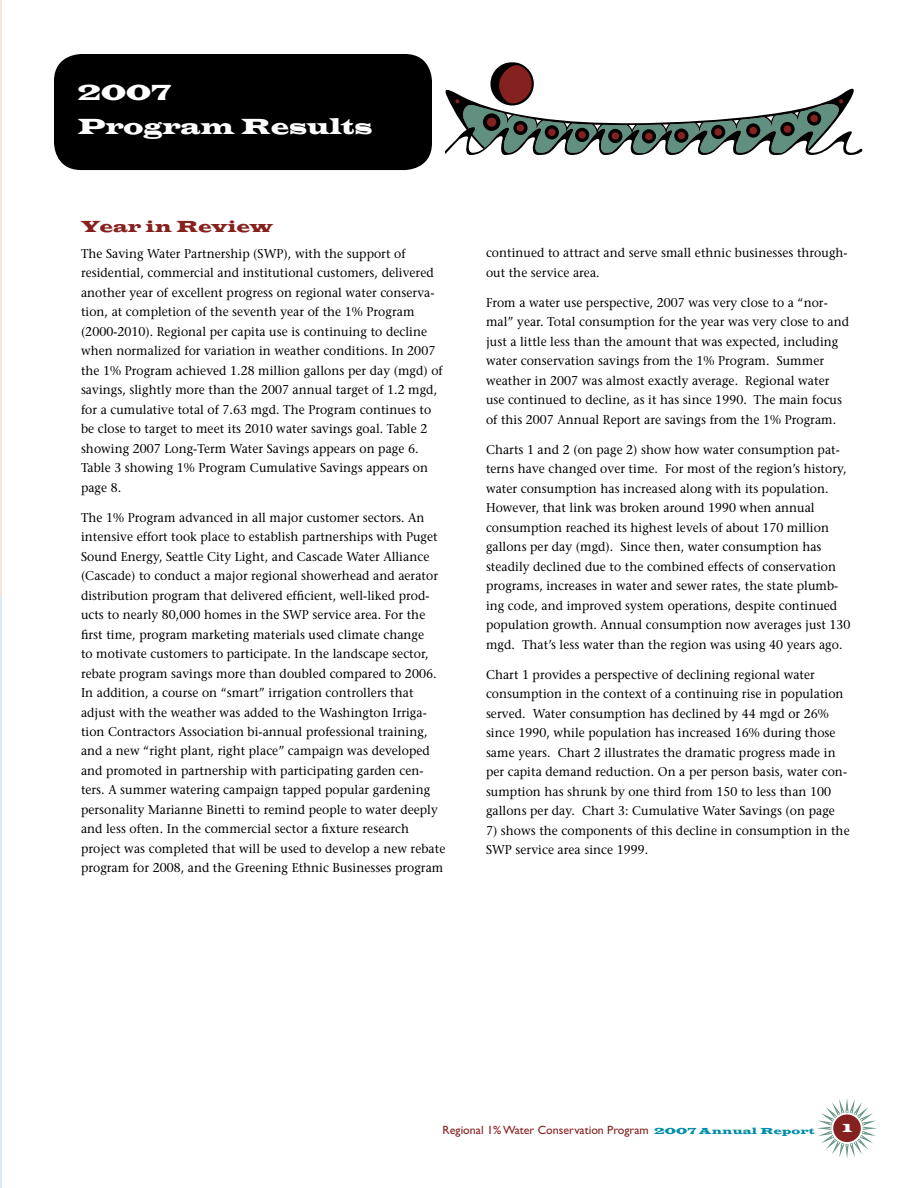
<style>
.page{position:relative;width:918px;height:1188px;background:#fff}
.page>*{position:absolute;margin:0;border:0;box-sizing:border-box;transform-origin:0 0}
.t1{font:22.5px/34.5px "Latin Wide";letter-spacing:.005em;color:#fff;scale:.9 1}
.t2{font:16.5px "Latin Wide";letter-spacing:.005em;color:#85211f;scale:.9 1}
.t3{font:12.75px/19.5px "Stone Serif";letter-spacing:.005em;color:#000;scale:.95 1}
.t4{font:12px "Gill Sans";color:#85211f}
.t5{font:12px "Latin Wide";color:#fff}
.s1{font-family:"Latin Wide";font-size:9px;color:#008da8}
</style>
<div class="page">
<svg style="left:817px;top:1098px;width:60px;height:60px"></svg>
<hr style="left:0;top:0;width:1px;height:594px;background:#f7e6d8">
<hr style="left:0;top:594px;width:1px;height:594px;background:#dbecf0">
<svg style="left:426px;top:63px;width:437px;height:92px"></svg>
<div style="left:408px;top:150px;width:37px;height:42px;background:#fff"></div>
<div style="left:54px;top:54px;width:378px;height:116px;background:#000;border-radius:27px"></div>
<h1 class="t1" style="left:78px;top:75px;width:329px">2007<br>Program Results</h1>
<p class="t2" style="left:81px;top:216px;width:215px">Year in Review</p>
<p class="t3" style="left:81px;top:243px;width:382px">The Saving Water Partnership (SWP), with the support of residential, commercial and institutional customers, delivered another year of excellent progress on regional water conserva&shy;tion, at completion of the seventh year of the 1% Program (2000-2010). Regional per capita use is continuing to decline when normalized for variation in weather conditions. In 2007 the 1% Program achieved 1.28 million gallons per day (mgd) of savings, slightly more than the 2007 annual target of 1.2 mgd, for a cumulative total of 7.63 mgd. The Program continues to be close to target to meet its 2010 water savings goal. Table 2 showing 2007 Long-Term Water Savings appears on page 6.<br>Table 3 showing 1% Program Cumulative Savings appears on page 8.</p>
<p class="t3" style="left:81px;top:507px;width:385px">The 1% Program advanced in all major customer sectors. An intensive effort took place to establish partnerships with Puget Sound Energy, Seattle City Light, and Cascade Water Alliance (Cascade) to conduct a major regional showerhead and aerator distribution program that delivered efficient, well-liked prod&shy;ucts to nearly 80,000 homes in the SWP service area. For the first time, program marketing materials used climate change<br>to motivate customers to participate. In the landscape sector, rebate program savings more than doubled compared to 2006.<br>In addition, a course on “smart” irrigation controllers that adjust with the weather was added to the Washington Irriga&shy;tion Contractors Association bi-annual professional training, and a new “right plant, right place” campaign was developed and promoted in partnership with participating garden cen&shy;ters. A summer watering campaign tapped popular gardening personality Marianne Binetti to remind people to water deeply and less often. In the commercial sector a fixture research project was completed that will be used to develop a new rebate program for 2008, and the Greening Ethnic Businesses program</p>
<p class="t3" style="left:486px;top:243px;width:382px">continued to attract and serve small ethnic businesses through&shy;out the service area.</p>
<p class="t3" style="left:486px;top:293px;width:384px">From a water use perspective, 2007 was very close to a “nor&shy;mal” year. Total consumption for the year was very close to and just a little less than the amount that was expected, including water conservation savings from the 1% Program. Summer weather in 2007 was almost exactly average. Regional water use continued to decline, as it has since 1990. The main focus of this 2007 Annual Report are savings from the 1% Program.</p>
<p class="t3" style="left:486px;top:440px;width:385px">Charts 1 and 2 (on page 2) show how water consumption pat&shy;terns have changed over time. For most of the region’s history, water consumption has increased along with its population.<br>However, that link was broken around 1990 when annual consumption reached its highest levels of about 170 million gallons per day (mgd). Since then, water consumption has steadily declined due to the combined effects of conservation programs, increases in water and sewer rates, the state plumb&shy;ing code, and improved system operations, despite continued population growth. Annual consumption now averages just 130 mgd. That’s less water than the region was using 40 years ago.</p>
<p class="t3" style="left:486px;top:665px;width:382px">Chart 1 provides a perspective of declining regional water consumption in the context of a continuing rise in population served. Water consumption has declined by 44 mgd or 26% since 1990, while population has increased 16% during those same years. Chart 2 illustrates the dramatic progress made in per capita demand reduction. On a per person basis, water con&shy;sumption has shrunk by one third from 150 to less than 100 gallons per day. Chart 3: Cumulative Water Savings (on page</p>
<p class="t3" style="left:486px;top:821px;width:384px">7) shows the components of this decline in consumption in the<br>SWP service area since 1999.</p>
<p class="t4" style="left:443px;top:1124px;width:373px">Regional 1% Water Conservation Program <span class="s1">2007 Annual Report</span></p>
<p class="t5" style="left:842px;top:1120px;width:12px">1</p>
</div>
